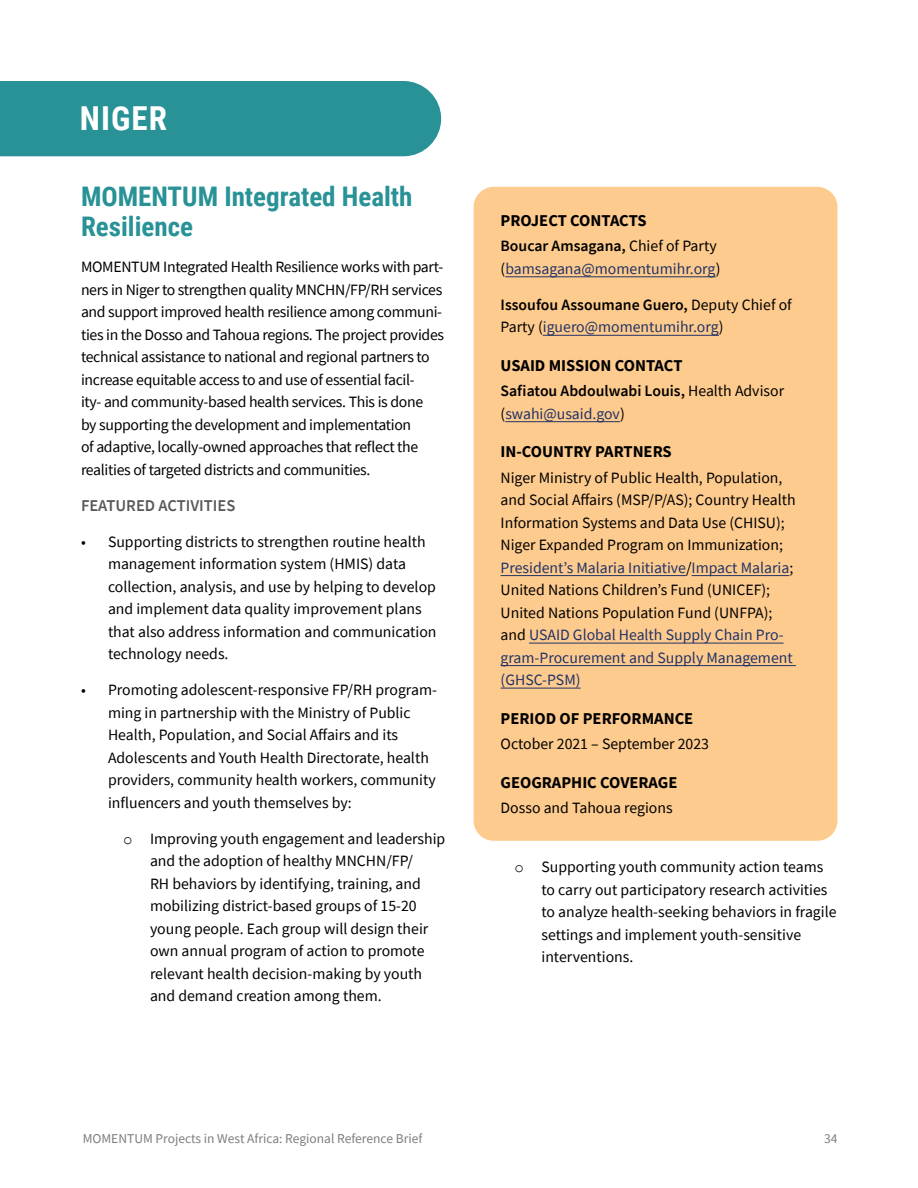
<style>
.page{position:relative;width:918px;height:1188px;background:#fff}
.page>*{position:absolute;margin:0;border:0;box-sizing:border-box;transform-origin:0 0}
.H2_TOC{font:700 33px "Roboto Condensed";letter-spacing:.035em;color:#fff}
.t1{font:700 27px/30px "Roboto Condensed";color:#289296}
.BoxHeading{font:700 16.5px "Source Sans Pro";color:#000}
.t2{font:600 16.5px "Source Sans Pro";color:#58595b}
.t3{font:15.75px/22.5px "Source Sans Pro";color:#000}
.t4{font:15.75px/22.5px "Source Sans Pro";letter-spacing:-.02em;color:#000}
.Box_Contact{font:600 15.75px/22.5px "Source Sans Pro";color:#000}
.Box_Contact-2{font:15.75px/22.5px "Source Sans Pro";color:#213266}
.t5{font:13.5px "Source Sans Pro";color:#7e7e7e}
.s1{font-family:"Courier New"}
.s2{font-weight:600;color:#000}
.s3{color:#000}
.s4{font-weight:400}
.s5{font-weight:400;color:#213266}
.s6{color:#213266}
</style>
<div class="page">
<div style="left:0;top:81px;width:441px;height:75px;background:#289296"></div>
<div style="left:474px;top:187px;width:363px;height:654px;background:#fecb8e;border-radius:20px"></div>
<hr style="left:505px;top:276px;width:211px;height:1px;background:#213266">
<hr style="left:543px;top:335px;width:176px;height:1px;background:#213266">
<hr style="left:505px;top:421px;width:115px;height:1px;background:#213266">
<hr style="left:501px;top:575px;width:185px;height:1px;background:#213266">
<hr style="left:692px;top:575px;width:97px;height:1px;background:#213266">
<hr style="left:529px;top:643px;width:255px;height:1px;background:#213266">
<hr style="left:501px;top:665px;width:295px;height:1px;background:#213266">
<hr style="left:501px;top:688px;width:80px;height:1px;background:#213266">
<h2 class="H2_TOC" style="left:80px;top:96px;width:89px">NIGER</h2>
<h3 class="t1" style="left:81px;top:180px;width:333px">MOMENTUM Integrated Health<br>Resilience</h3>
<p class="t4" style="left:81px;top:255px;width:365px">MOMENTUM Integrated Health Resilience works with part&shy;ners in Niger to strengthen quality MNCHN/FP/RH services and support improved health resilience among communi&shy;ties in the Dosso and Tahoua regions. The project provides technical assistance to national and regional partners to increase equitable access to and use of essential facil-<br>ity- and community-based health services. This is done<br>by supporting the development and implementation<br>of adaptive, locally-owned approaches that reflect the realities of targeted districts and communities.</p>
<h5 class="t2" style="left:81px;top:494px;width:156px">FEATURED ACTIVITIES</h5>
<p class="t3" style="left:108px;top:530px;width:330px;text-indent:-27px">• Supporting districts to strengthen routine health management information system (HMIS) data collection, analysis, and use by helping to develop and implement data quality improvement plans that also address information and communication technology needs.</p>
<p class="t3" style="left:108px;top:678px;width:330px;text-indent:-27px">• Promoting adolescent-responsive FP/RH program&shy;ming in partnership with the Ministry of Public Health, Population, and Social Affairs and its Adolescents and Youth Health Directorate, health providers, community health workers, community influencers and youth themselves by:</p>
<p class="t3" style="left:150px;top:827px;width:297px;text-indent:-27px"><span class="s1">o</span> Improving youth engagement and leadership and the adoption of healthy MNCHN/FP/<br>RH behaviors by identifying, training, and mobilizing district-based groups of 15-20 young people. Each group will design their own annual program of action to promote relevant health decision-making by youth and demand creation among them.</p>
<h5 class="BoxHeading" style="left:501px;top:209px;width:148px">PROJECT CONTACTS</h5>
<p class="Box_Contact-2" style="left:501px;top:235px;width:221px"><span class="s2">Boucar Amsagana,</span> <span class="s3">Chief of Party (</span>bamsagana@momentumihr.org<span class="s3">)</span></p>
<p class="Box_Contact" style="left:501px;top:293px;width:293px">Issoufou Assoumane Guero, <span class="s4">Deputy Chief of<br>Party (</span><span class="s5">iguero@momentumihr.org</span><span class="s4">)</span></p>
<h5 class="BoxHeading" style="left:501px;top:354px;width:183px">USAID MISSION CONTACT</h5>
<p class="Box_Contact" style="left:501px;top:380px;width:285px">Safiatou Abdoulwabi Louis, <span class="s4">Health Advisor (</span><span class="s5">swahi@usaid.gov</span><span class="s4">)</span></p>
<h5 class="BoxHeading" style="left:501px;top:441px;width:173px">IN-COUNTRY PARTNERS</h5>
<p class="t3" style="left:501px;top:466px;width:297px">Niger Ministry of Public Health, Population, and Social Affairs (MSP/P/AS); Country Health Information Systems and Data Use (CHISU); Niger Expanded Program on Immunization; <span class="s6">President’s Malaria Initiative</span>/<span class="s6">Impact Malaria</span>; United Nations Children’s Fund (UNICEF); United Nations Population Fund (UNFPA); and <span class="s6">USAID Global Health Supply Chain Pro&shy;gram-Procurement and Supply Management (GHSC-PSM)</span></p>
<h5 class="BoxHeading" style="left:501px;top:707px;width:194px">PERIOD OF PERFORMANCE</h5>
<p class="t3" style="left:501px;top:732px;width:210px">October 2021 – September 2023</p>
<h5 class="BoxHeading" style="left:501px;top:771px;width:178px">GEOGRAPHIC COVERAGE</h5>
<p class="t3" style="left:501px;top:796px;width:174px">Dosso and Tahoua regions</p>
<p class="t3" style="left:542px;top:856px;width:297px;text-indent:-27px"><span class="s1">o</span> Supporting youth community action teams to carry out participatory research activities to analyze health-seeking behaviors in fragile settings and implement youth-sensitive interventions.</p>
<p class="t5" style="left:83px;top:1130px;width:341px">MOMENTUM Projects in West Africa: Regional Reference Brief</p>
<p class="t5" style="left:824px;top:1130px;width:15px">34</p>
</div>
